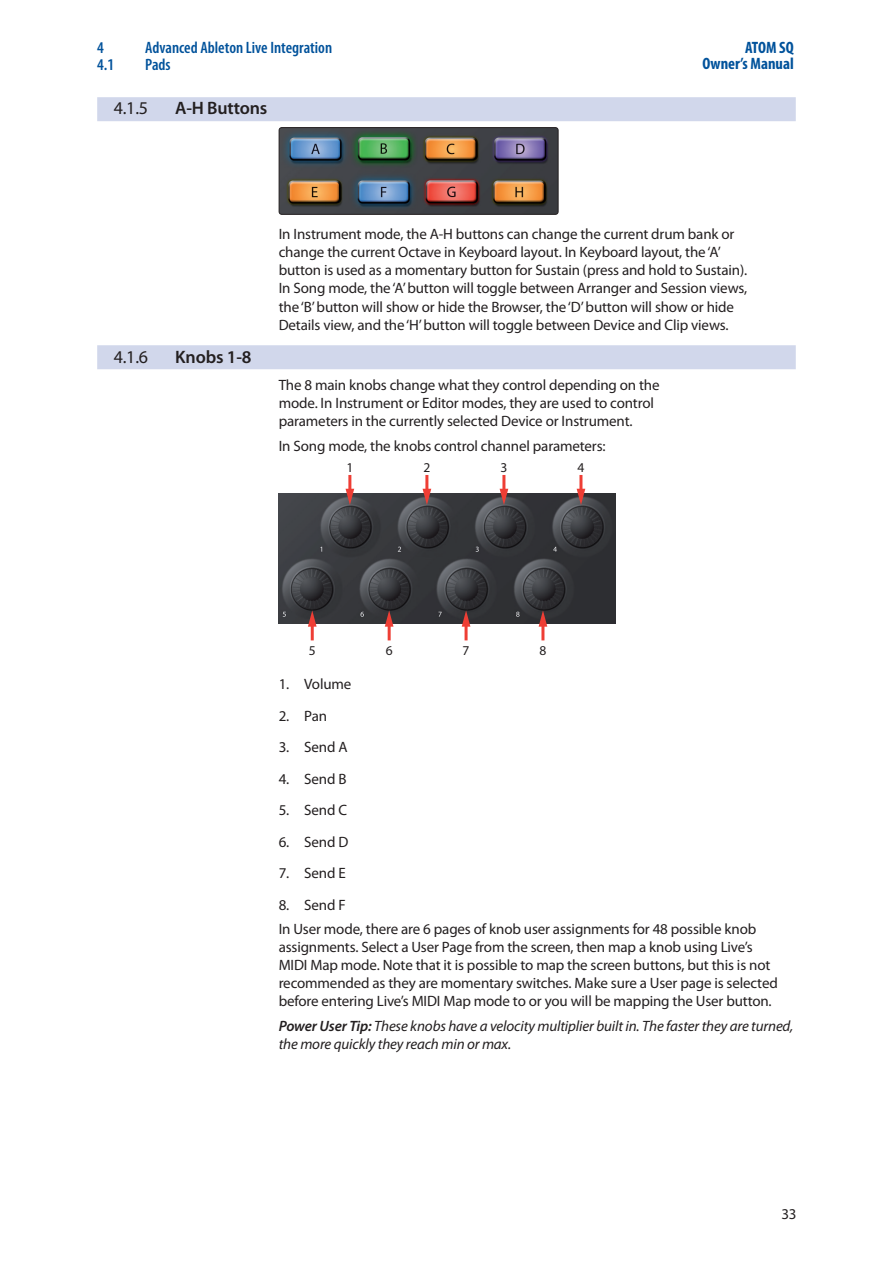
<style>
.page{position:relative;width:893px;height:1263px;background:#fff}
.page>*{position:absolute;margin:0;border:0;box-sizing:border-box;transform-origin:0 0}
._0_N_M_Subsection_He{font:600 18px "Myriad Pro";letter-spacing:-.01em;color:#231f20}
._0_N_M_Subsection_He-2{font:18px "Myriad Pro";color:#231f20}
.t1{font:600 condensed 16.5px "Myriad Pro";color:#01529b}
.t2{font:700 condensed 16.5px/16.5px "Myriad Pro";color:#01529b;text-align:right}
.Body_L1{font:15px/18px "Myriad Pro";letter-spacing:-.01em;color:#231f20}
.PowerTip_Note_L1{font:italic 15px/18px "Myriad Pro";letter-spacing:-.01em;color:#231f20}
.t3{font:13.5px "Myriad Pro";color:#231f20}
.s1{font-weight:600}
</style>
<div class="page">
<div style="left:97px;top:97px;width:699px;height:24px;background:#d1d7eb"></div>
<div style="left:97px;top:345px;width:699px;height:24px;background:#d1d7eb"></div>
<img style="left:281px;top:129px;width:275px;height:84px">
<div style="left:279px;top:127px;width:279px;height:88px;border:1px solid #231f20;border-radius:3px"></div>
<img style="left:279px;top:493px;width:336px;height:130px">
<hr style="left:348px;top:475px;width:3px;height:17px;background:#ee3e35">
<svg style="left:346px;top:489px;width:8px;height:16px"></svg>
<hr style="left:425px;top:475px;width:3px;height:17px;background:#ee3e35">
<svg style="left:423px;top:489px;width:8px;height:16px"></svg>
<hr style="left:502px;top:475px;width:3px;height:17px;background:#ee3e35">
<svg style="left:500px;top:489px;width:8px;height:16px"></svg>
<hr style="left:579px;top:475px;width:3px;height:17px;background:#ee3e35">
<svg style="left:577px;top:489px;width:8px;height:16px"></svg>
<hr style="left:311px;top:624px;width:3px;height:16px;background:#ee3e35">
<svg style="left:308px;top:610px;width:9px;height:17px"></svg>
<hr style="left:388px;top:624px;width:3px;height:16px;background:#ee3e35">
<svg style="left:385px;top:610px;width:8px;height:17px"></svg>
<hr style="left:465px;top:624px;width:3px;height:16px;background:#ee3e35">
<svg style="left:462px;top:610px;width:8px;height:17px"></svg>
<hr style="left:541px;top:624px;width:3px;height:16px;background:#ee3e35">
<svg style="left:539px;top:610px;width:8px;height:17px"></svg>
<p class="t1" style="left:97px;top:39px;width:8px">4</p>
<p class="t1" style="left:145px;top:39px;width:188px">Advanced Ableton Live Integration</p>
<p class="t1" style="left:97px;top:56px;width:19px">4.1</p>
<p class="t1" style="left:145px;top:56px;width:27px">Pads</p>
<p class="_0_N_M_Subsection_He-2" style="left:114px;top:97px;width:36px">4.1.5</p>
<p class="_0_N_M_Subsection_He" style="left:175px;top:97px;width:94px">A-H Buttons</p>
<p class="t2" style="left:702px;top:39px;width:93px">ATOM SQ<br>Owner’s Manual</p>
<p class="_0_N_M_Subsection_He-2" style="left:114px;top:345px;width:36px">4.1.6</p>
<p class="_0_N_M_Subsection_He" style="left:175px;top:345px;width:78px">Knobs 1-8</p>
<p class="Body_L1" style="left:279px;top:225px;width:470px">In Instrument mode, the A-H buttons can change the current drum bank or change the current Octave in Keyboard layout. In Keyboard layout, the ‘A’ button is used as a momentary button for Sustain (press and hold to Sustain).<br>In Song mode, the ‘A’ button will toggle between Arranger and Session views, the ‘B’ button will show or hide the Browser, the ‘D’ button will show or hide Details view, and the ‘H’ button will toggle between Device and Clip views.</p>
<p class="Body_L1" style="left:279px;top:376px;width:382px">The 8 main knobs change what they control depending on the mode. In Instrument or Editor modes, they are used to control parameters in the currently selected Device or Instrument.</p>
<p class="Body_L1" style="left:279px;top:437px;width:328px">In Song mode, the knobs control channel parameters:</p>
<p class="t3" style="left:346px;top:461px;width:8px">1</p>
<p class="t3" style="left:423px;top:461px;width:8px">2</p>
<p class="t3" style="left:500px;top:461px;width:8px">3</p>
<p class="t3" style="left:577px;top:461px;width:8px">4</p>
<p class="t3" style="left:309px;top:643px;width:8px">5</p>
<p class="t3" style="left:386px;top:643px;width:8px">6</p>
<p class="t3" style="left:463px;top:643px;width:8px">7</p>
<p class="t3" style="left:539px;top:643px;width:8px">8</p>
<p class="Body_L1" style="left:279px;top:675px;width:74px">1. Volume</p>
<p class="Body_L1" style="left:279px;top:706px;width:50px">2. Pan</p>
<p class="Body_L1" style="left:279px;top:738px;width:70px">3. Send A</p>
<p class="Body_L1" style="left:279px;top:769px;width:69px">4. Send B</p>
<p class="Body_L1" style="left:279px;top:801px;width:70px">5. Send C</p>
<p class="Body_L1" style="left:279px;top:832px;width:71px">6. Send D</p>
<p class="Body_L1" style="left:279px;top:864px;width:69px">7. Send E</p>
<p class="Body_L1" style="left:279px;top:895px;width:69px">8. Send F</p>
<p class="Body_L1" style="left:279px;top:920px;width:501px">In User mode, there are 6 pages of knob user assignments for 48 possible knob assignments. Select a User Page from the screen, then map a knob using Live’s MIDI Map mode. Note that it is possible to map the screen buttons, but this is not recommended as they are momentary switches. Make sure a User page is selected before entering Live’s MIDI Map mode to or you will be mapping the User button.</p>
<p class="PowerTip_Note_L1" style="left:279px;top:1017px;width:516px"><span class="s1">Power User Tip:</span> These knobs have a velocity multiplier built in. The faster they are turned, the more quickly they reach min or max.</p>
<p class="Body_L1" style="left:781px;top:1204px;width:17px">33</p>
</div>
